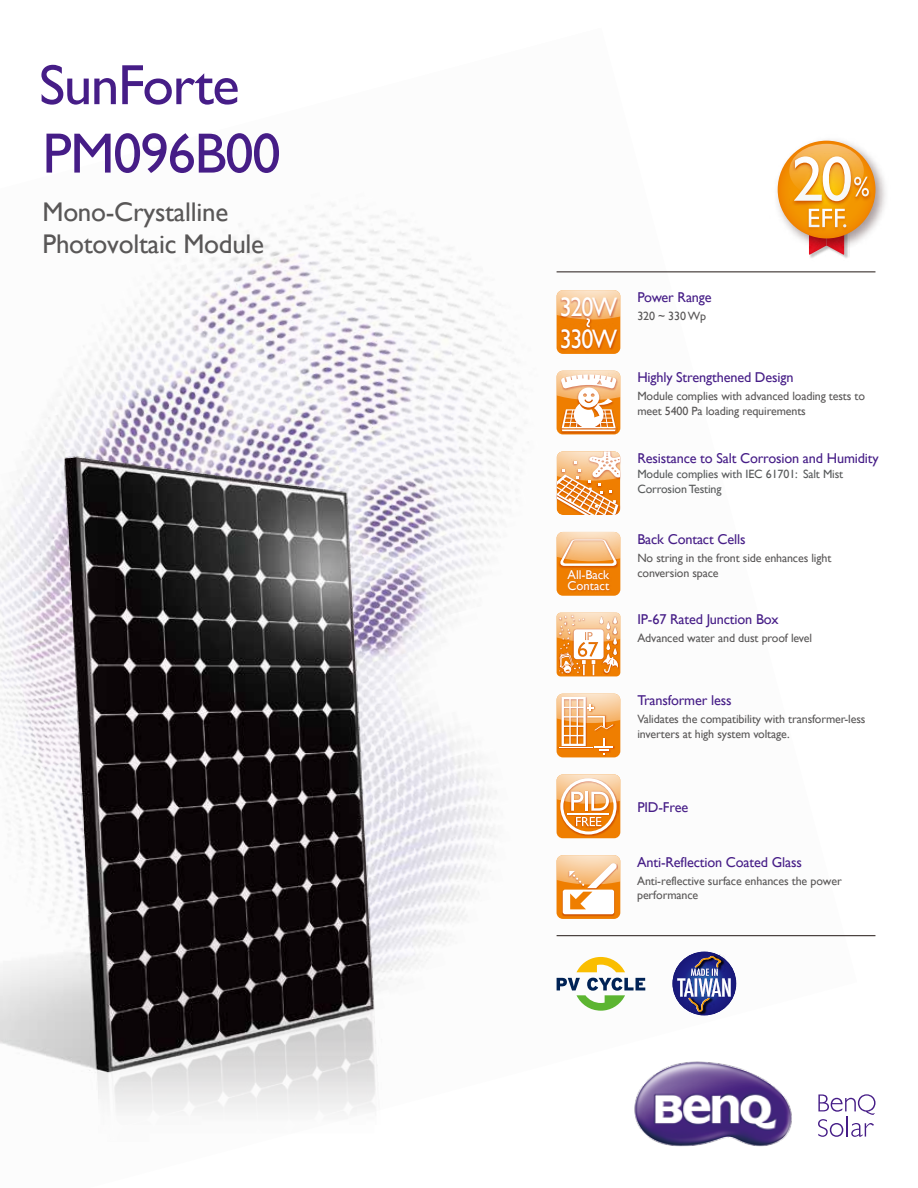
<style>
.page{position:relative;width:918px;height:1188px;background:#fff}
.page>*{position:absolute;margin:0;border:0;box-sizing:border-box;transform-origin:0 0}
.t1{font:57px/68.4px "Gill Sans";letter-spacing:-.025em;color:#461d87}
.t2{font:27px/32.4px "Gill Sans";letter-spacing:-.01em;color:#595757}
.t3{font:26.7px/31.2px "Gill Sans";letter-spacing:-.05em;color:#fff;scale:.9 1}
.t4{font:14.25px "Gill Sans";letter-spacing:-.01em;color:#461d87}
.t5{font:12.75px "Gill Sans";letter-spacing:-.01em;color:#fff}
.t6{font:12px/15px "Gill Sans";letter-spacing:-.01em;color:#595757}
.t7{font:12px/14.4px "Gill Sans";letter-spacing:-.01em;color:#585a5b}
</style>
<div class="page">
<img style="left:77px;top:205px;width:780px;height:811px">
<img style="left:634px;top:1061px;width:158px;height:86px">
<svg style="left:818px;top:1094px;width:58px;height:43px"></svg>
<img style="left:809px;top:255px;width:40px;height:7px">
<img style="left:769px;top:139px;width:117px;height:116px">
<div style="left:778px;top:141px;width:97px;height:97px;background:#f18b00;border-radius:49px"></div>
<svg style="left:789px;top:144px;width:75px;height:54px"></svg>
<img style="left:790px;top:154px;width:84px;height:53px">
<svg style="left:794px;top:156px;width:75px;height:46px"></svg>
<img style="left:805px;top:206px;width:45px;height:23px">
<svg style="left:809px;top:209px;width:38px;height:19px"></svg>
<img style="left:0;top:382px;width:457px;height:731px">
<svg style="left:557px;top:290px;width:63px;height:64px"></svg>
<img style="left:558px;top:293px;width:61px;height:31px">
<img style="left:558px;top:324px;width:61px;height:34px">
<svg style="left:585px;top:317px;width:7px;height:13px"></svg>
<svg style="left:557px;top:371px;width:63px;height:63px"></svg>
<img style="left:560px;top:391px;width:58px;height:43px">
<img style="left:559px;top:373px;width:59px;height:18px">
<svg style="left:561px;top:374px;width:56px;height:57px"></svg>
<hr style="left:557px;top:272px;width:318px;height:1px;background:#221815">
<svg style="left:557px;top:532px;width:63px;height:64px"></svg>
<img style="left:558px;top:538px;width:61px;height:31px">
<svg style="left:559px;top:540px;width:59px;height:26px"></svg>
<img style="left:566px;top:567px;width:45px;height:28px">
<svg style="left:577px;top:957px;width:48px;height:15px"></svg>
<svg style="left:557px;top:978px;width:88px;height:33px"></svg>
<hr style="left:557px;top:935px;width:318px;height:1px;background:#221815">
<svg style="left:557px;top:774px;width:63px;height:64px"></svg>
<img style="left:559px;top:777px;width:59px;height:59px">
<svg style="left:560px;top:778px;width:57px;height:57px"></svg>
<img style="left:566px;top:813px;width:45px;height:4px">
<hr style="left:568px;top:814px;width:41px;height:1px;background:#fff">
<svg style="left:557px;top:613px;width:63px;height:63px"></svg>
<img style="left:573px;top:675px;width:32px;height:2px">
<svg style="left:558px;top:615px;width:61px;height:60px"></svg>
<svg style="left:557px;top:694px;width:63px;height:63px"></svg>
<img style="left:560px;top:696px;width:27px;height:50px">
<img style="left:558px;top:746px;width:4px;height:4px">
<hr style="left:559px;top:747px;width:33px;height:1px;background:#fff">
<img style="left:586px;top:715px;width:29px;height:41px">
<svg style="left:562px;top:697px;width:51px;height:58px"></svg>
<svg style="left:557px;top:451px;width:63px;height:64px"></svg>
<img style="left:689px;top:1013px;width:25px;height:2px">
<svg style="left:677px;top:955px;width:54px;height:58px"></svg>
<svg style="left:557px;top:855px;width:63px;height:64px"></svg>
<img style="left:561px;top:862px;width:57px;height:54px">
<div style="left:563px;top:890px;width:51px;height:24px;background:#fff;border-radius:2px"></div>
<svg style="left:569px;top:863px;width:48px;height:46px"></svg>
<h1 class="t1" style="left:39px;top:52px;width:243px">SunForte<br>PM096B00</h1>
<h2 class="t2" style="left:43px;top:196px;width:223px">Mono-Crystalline<br>Photovoltaic Module</h2>
<h3 class="t3" style="left:560px;top:292px;width:65px">320W<br>330W</h3>
<p class="t4" style="left:637px;top:289px;width:76px">Power Range</p>
<p class="t6" style="left:637px;top:309px;width:70px">320 ~ 330 Wp</p>
<p class="t4" style="left:637px;top:369px;width:158px">Highly Strengthened Design</p>
<p class="t6" style="left:637px;top:389px;width:229px">Module complies with advanced loading tests to meet 5400 Pa loading requirements</p>
<p class="t4" style="left:637px;top:450px;width:243px">Resistance to Salt Corrosion and Humidity</p>
<p class="t7" style="left:637px;top:467px;width:207px">Module complies with IEC 61701: Salt Mist<br>CorrosionTesting</p>
<p class="t4" style="left:637px;top:531px;width:110px">Back Contact Cells</p>
<p class="t6" style="left:637px;top:550px;width:195px">No string in the front side enhances light</p>
<p class="t5" style="left:568px;top:567px;width:43px">All-Back</p>
<p class="t6" style="left:637px;top:565px;width:83px">conversion space</p>
<p class="t5" style="left:568px;top:578px;width:43px">Contact</p>
<p class="t4" style="left:637px;top:611px;width:143px">IP-67 Rated Junction Box</p>
<p class="t6" style="left:637px;top:631px;width:176px">Advanced water and dust proof level</p>
<p class="t4" style="left:637px;top:692px;width:96px">Transformer less</p>
<p class="t6" style="left:637px;top:712px;width:230px">Validates the compatibility with transformer-less inverters at high system voltage.</p>
<p class="t4" style="left:637px;top:799px;width:52px">PID-Free</p>
<p class="t4" style="left:637px;top:854px;width:166px">Anti-Reflection Coated Glass</p>
<p class="t6" style="left:637px;top:874px;width:206px;line-height:14.4px">Anti-reflective surface enhances the power performance</p>
</div>
